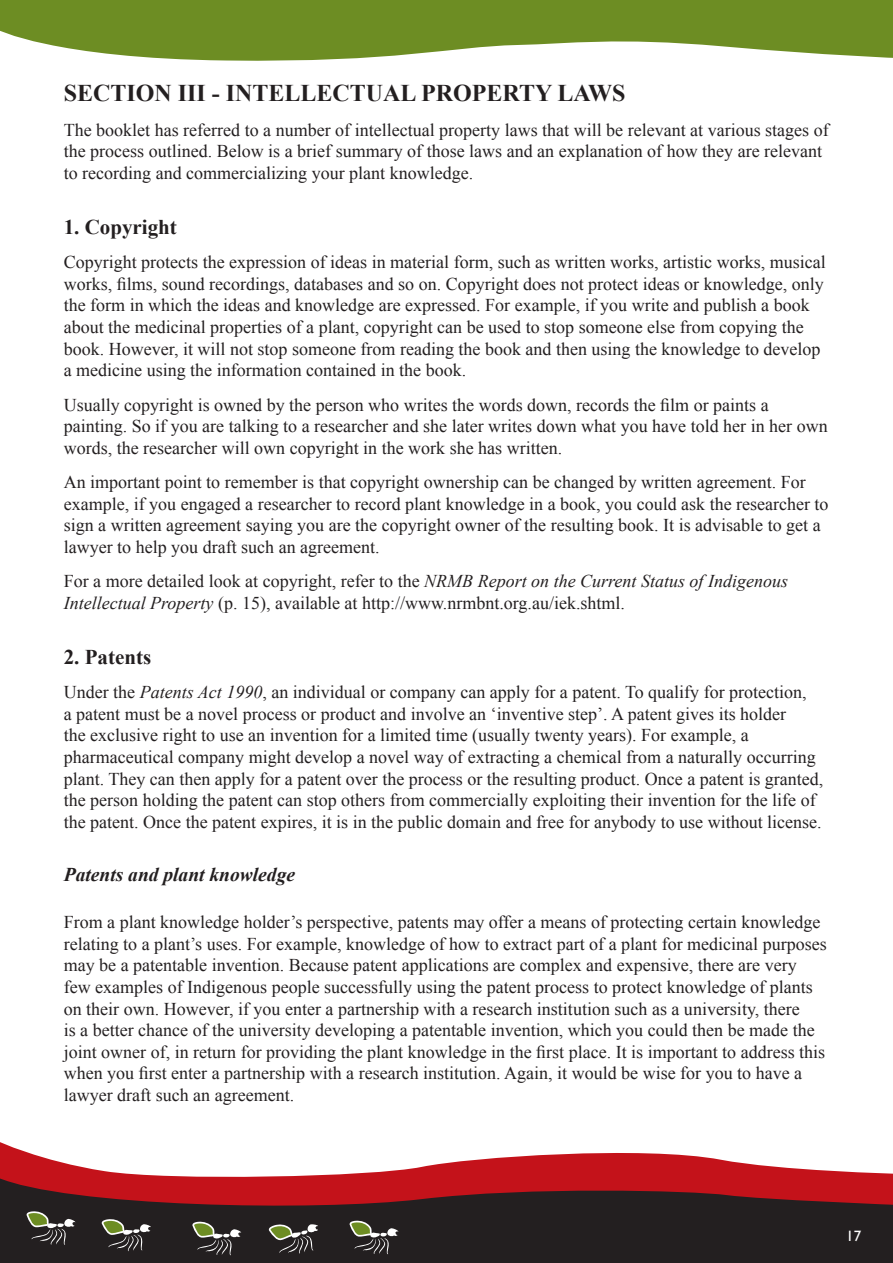
<style>
.page{position:relative;width:893px;height:1263px;background:#fff}
.page>*{position:absolute;margin:0;border:0;box-sizing:border-box;transform-origin:0 0}
.t1{font:700 24px "Times New Roman";color:#231f20}
.t2{font:700 21px "Times New Roman";color:#231f20}
.t3{font:italic 700 19.5px "Times New Roman";color:#231f20}
.t4{font:18px/21.6px "Times New Roman";color:#231f20}
.t5{font:15px "Gill Sans";color:#fff}
.s1{font-style:italic}
</style>
<div class="page">
<svg style="left:0;top:1142px;width:893px;height:35px"></svg>
<svg style="left:0;top:1177px;width:893px;height:86px;background:#4e1b1e"></svg>
<svg style="left:26px;top:1210px;width:50px;height:36px;background:#4c4c43"></svg>
<svg style="left:102px;top:1218px;width:49px;height:34px;background:#505046"></svg>
<svg style="left:192px;top:1221px;width:49px;height:35px;background:#4e4f45"></svg>
<svg style="left:269px;top:1223px;width:50px;height:31px;background:#535449"></svg>
<svg style="left:349px;top:1220px;width:50px;height:35px;background:#4d4e44"></svg>
<svg style="left:0;top:0;width:893px;height:61px;fill:#6d8d23"></svg>
<h1 class="t1" style="left:64px;top:77px;width:563px">SECTION III - INTELLECTUAL PROPERTY LAWS</h1>
<p class="t4" style="left:64px;top:119px;width:766px">The booklet has referred to a number of intellectual property laws that will be relevant at various stages of the process outlined. Below is a brief summary of those laws and an explanation of how they are relevant to recording and commercializing your plant knowledge.</p>
<p class="t2" style="left:64px;top:212px;width:115px">1. Copyright</p>
<p class="t4" style="left:64px;top:251px;width:763px">Copyright protects the expression of ideas in material form, such as written works, artistic works, musical works, films, sound recordings, databases and so on. Copyright does not protect ideas or knowledge, only the form in which the ideas and knowledge are expressed. For example, if you write and publish a book about the medicinal properties of a plant, copyright can be used to stop someone else from copying the book. However, it will not stop someone from reading the book and then using the knowledge to develop a medicine using the information contained in the book.</p>
<p class="t4" style="left:64px;top:393px;width:765px">Usually copyright is owned by the person who writes the words down, records the film or paints a painting. So if you are talking to a researcher and she later writes down what you have told her in her own words, the researcher will own copyright in the work she has written.</p>
<p class="t4" style="left:64px;top:471px;width:766px">An important point to remember is that copyright ownership can be changed by written agreement. For example, if you engaged a researcher to record plant knowledge in a book, you could ask the researcher to sign a written agreement saying you are the copyright owner of the resulting book. It is advisable to get a lawyer to help you draft such an agreement.</p>
<p class="t4" style="left:64px;top:570px;width:726px">For a more detailed look at copyright, refer to the <span class="s1">NRMB Report on the Current Status of Indigenous<br>Intellectual Property</span> (p. 15), available at http://www.nrmbnt.org.au/iek.shtml.</p>
<p class="t2" style="left:64px;top:642px;width:89px">2. Patents</p>
<p class="t4" style="left:64px;top:681px;width:761px">Under the <span class="s1">Patents Act 1990</span>, an individual or company can apply for a patent. To qualify for protection,<br>a patent must be a novel process or product and involve an ‘inventive step’. A patent gives its holder<br>the exclusive right to use an invention for a limited time (usually twenty years). For example, a pharmaceutical company might develop a novel way of extracting a chemical from a naturally occurring plant. They can then apply for a patent over the process or the resulting product. Once a patent is granted, the person holding the patent can stop others from commercially exploiting their invention for the life of the patent. Once the patent expires, it is in the public domain and free for anybody to use without license.</p>
<p class="t3" style="left:64px;top:861px;width:233px">Patents and plant knowledge</p>
<p class="t4" style="left:64px;top:911px;width:764px">From a plant knowledge holder’s perspective, patents may offer a means of protecting certain knowledge relating to a plant’s uses. For example, knowledge of how to extract part of a plant for medicinal purposes may be a patentable invention. Because patent applications are complex and expensive, there are very few examples of Indigenous people successfully using the patent process to protect knowledge of plants on their own. However, if you enter a partnership with a research institution such as a university, there<br>is a better chance of the university developing a patentable invention, which you could then be made the joint owner of, in return for providing the plant knowledge in the first place. It is important to address this when you first enter a partnership with a research institution. Again, it would be wise for you to have a lawyer draft such an agreement.</p>
<p class="t5" style="left:846px;top:1227px;width:16px">17</p>
</div>
